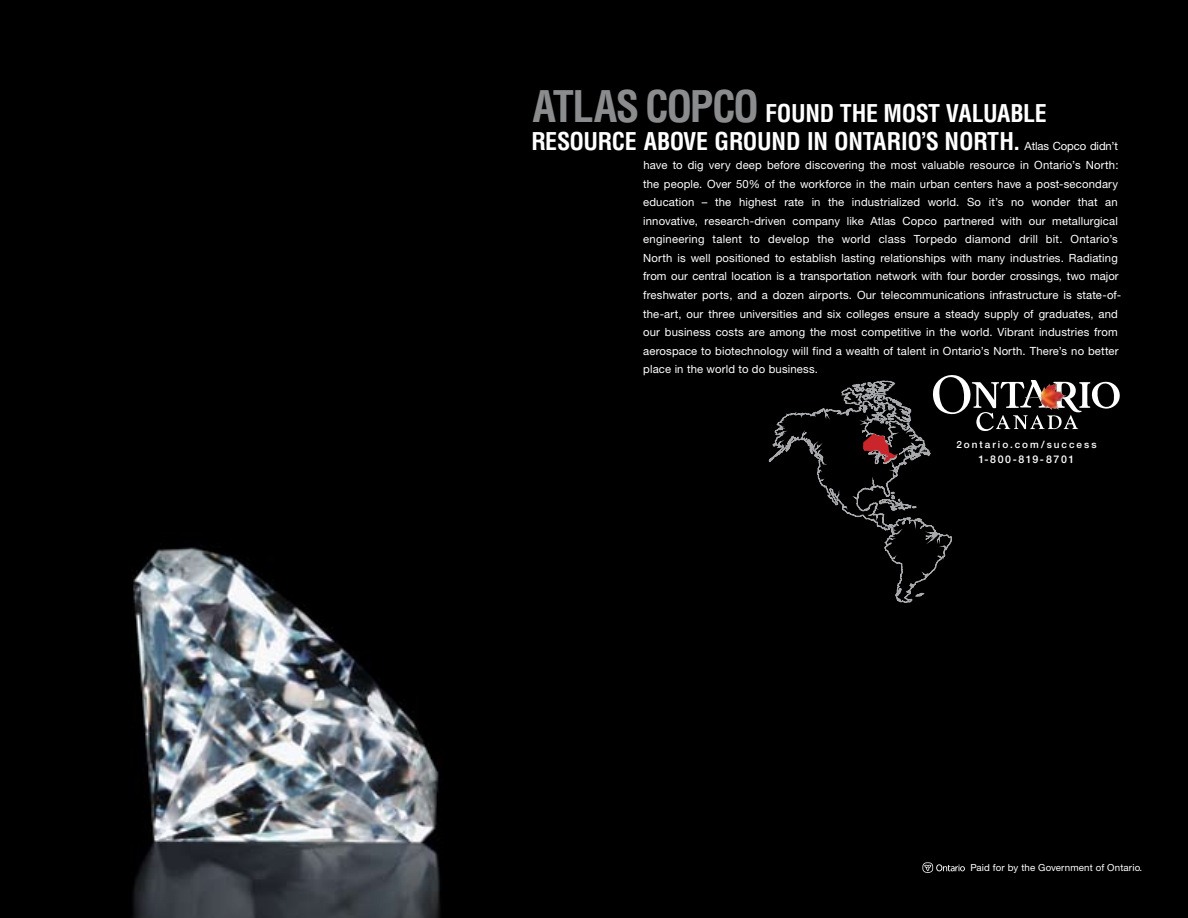
<style>
.page{position:relative;width:1188px;height:918px;background:#000}
.page>*{position:absolute;margin:0;border:0;box-sizing:border-box;transform-origin:0 0}
.New_small_headline{font:700 condensed 23.85px "Helvetica";letter-spacing:-.01em;color:#fff}
.body_copy{font:11.25px/18.6px "Helvetica Neue";letter-spacing:.015em;color:#fff}
.t1{font:500 10.65px "Helvetica Neue";letter-spacing:.15em;color:#fff}
.t2{font:500 9.9px "Helvetica Neue";letter-spacing:.2em;color:#fff}
.body_copy-2{font:9.75px "Helvetica Neue";letter-spacing:.01em;color:#fff}
.s1{font-size:42.45px;color:#8a8c8e}
</style>
<div class="page">
<img style="left:132px;top:545px;width:308px;height:373px">
<svg style="left:922px;top:863px;width:43px;height:10px"></svg>
<svg style="left:769px;top:375px;width:351px;height:227px"></svg>
<img style="left:1025px;top:383px;width:42px;height:27px">
<p class="New_small_headline" style="left:532px;top:98px;width:503px"><span class="s1">ATLAS COPCO</span> FOUND THE MOST VALUABLE</p>
<p class="New_small_headline" style="left:531px;top:126px;width:491px">RESOURCE ABOVE GROUND IN ONTARIO’S NORTH.</p>
<p class="body_copy" style="left:643px;top:137px;width:480px;text-indent:381px">Atlas Copco didn’t have to dig very deep before discovering the most valuable resource in Ontario’s North: the people. Over 50% of the workforce in the main urban centers have a post-secondary education – the highest rate in the industrialized world. So it’s no wonder that an innovative, research-driven company like Atlas Copco partnered with our metallurgical engineering talent to develop the world class Torpedo diamond drill bit. Ontario’s North is well positioned to establish lasting relationships with many industries. Radiating from our central location is a transportation network with four border crossings, two major freshwater ports, and a dozen airports. Our telecommunications infrastructure is state-of&shy;the-art, our three universities and six colleges ensure a steady supply of graduates, and our business costs are among the most competitive in the world. Vibrant industries from aerospace to biotechnology will find a wealth of talent in Ontario’s North. There’s no better place in the world to do business.</p>
<p class="t2" style="left:957px;top:439px;width:142px">2ontario.com/success</p>
<p class="t1" style="left:979px;top:452px;width:97px">1-800-819-8701</p>
<p class="body_copy-2" style="left:970px;top:862px;width:173px">Paid for by the Government of Ontario.</p>
</div>
